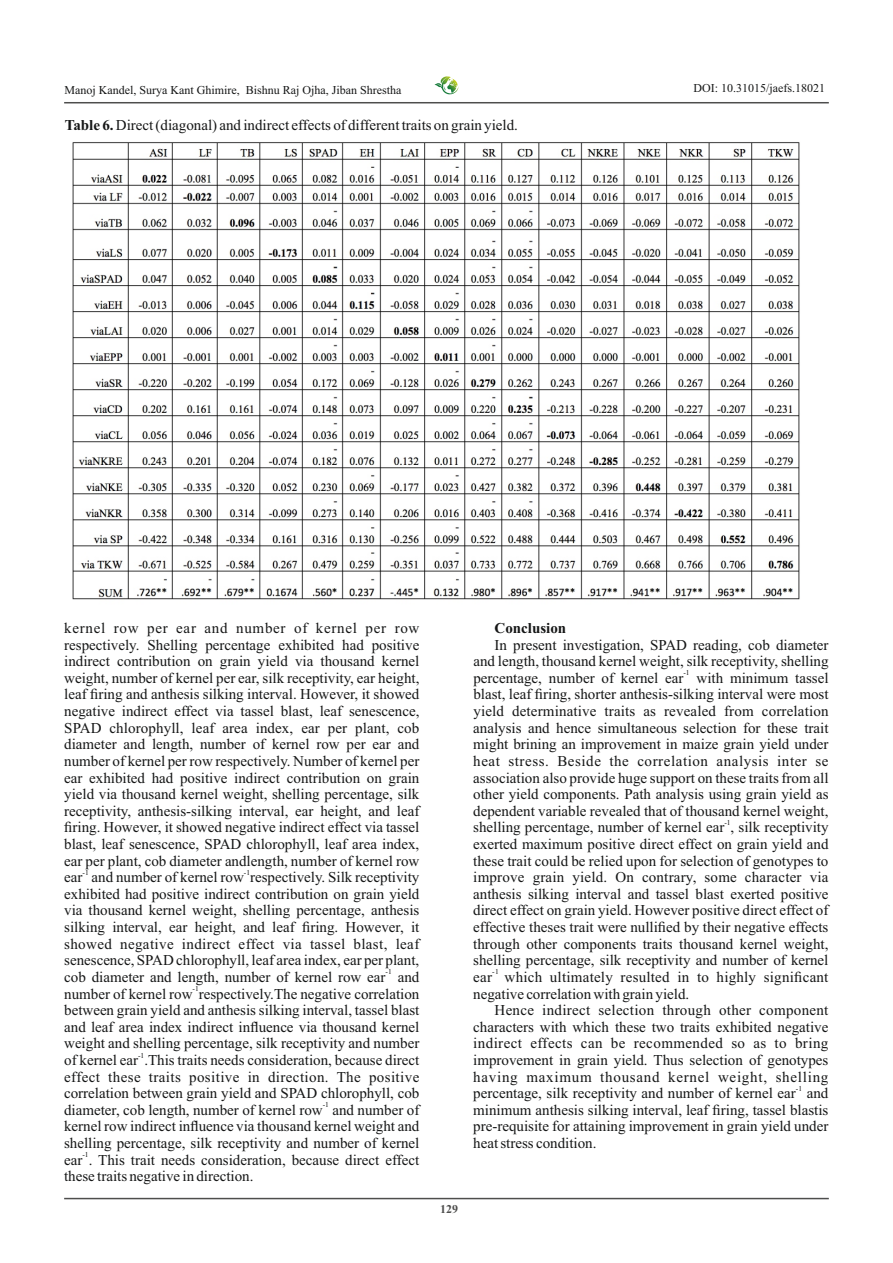
<style>
.page{position:relative;width:893px;height:1263px;background:#fff}
.page>*{position:absolute;margin:0;border:0;box-sizing:border-box;transform-origin:0 0}
.t1{font:15px/16.6px "Times New Roman";color:#151616;text-align:justify}
.t2{font:700 15px "Times New Roman";color:#151616}
.t3{font:12px "Times New Roman";color:#151616}
.t4{font:700 12px "Times New Roman";color:#4e4e4d}
.t5{font:7.5px "Times New Roman";color:#151616}
.s1{font-weight:700}
</style>
<div class="page">
<hr style="left:64px;top:1198px;width:765px;height:1px;background:#4e4e4d">
<svg style="left:434px;top:76px;width:25px;height:19px"></svg>
<hr style="left:64px;top:102px;width:765px;height:1px;background:#4e4e4d">
<img style="left:72px;top:142px;width:728px;height:458px">
<p class="t3" style="left:65px;top:85px;width:338px">Manoj Kandel, Surya Kant Ghimire, Bishnu Raj Ojha, Jiban Shrestha</p>
<p class="t3" style="left:693px;top:84px;width:133px">DOI: 10.31015/jaefs.18021</p>
<p class="t1" style="left:65px;top:118px;width:455px"><span class="s1">Table 6.</span> Direct (diagonal) and indirect effects of different traits on grain yield.</p>
<p class="t1" style="left:64px;top:621px;width:357px">kernel row per ear and number of kernel per row respectively. Shelling percentage exhibited had positive indirect contribution on grain yield via thousand kernel weight, number of kernel per ear, silk receptivity, ear height, leaf firing and anthesis silking interval. However, it showed negative indirect effect via tassel blast, leaf senescence, SPAD chlorophyll, leaf area index, ear per plant, cob diameter and length, number of kernel row per ear and number of kernel per row respectively. Number of kernel per ear exhibited had positive indirect contribution on grain yield via thousand kernel weight, shelling percentage, silk receptivity, anthesis-silking interval, ear height, and leaf firing. However, it showed negative indirect effect via tassel blast, leaf senescence, SPAD chlorophyll, leaf area index, ear per plant, cob diameter andlength, number of kernel row</p>
<p class="t5" style="left:83px;top:869px;width:8px">-1</p>
<p class="t5" style="left:244px;top:869px;width:8px">-1</p>
<p class="t1" style="left:64px;top:870px;width:357px">ear and number of kernel row respectively. Silk receptivity exhibited had positive indirect contribution on grain yield via thousand kernel weight, shelling percentage, anthesis silking interval, ear height, and leaf firing. However, it showed negative indirect effect via tassel blast, leaf senescence, SPAD chlorophyll, leaf area index, ear per plant,</p>
<p class="t5" style="left:386px;top:969px;width:8px">-1</p>
<p class="t1" style="left:64px;top:970px;width:357px">cob diameter and length, number of kernel row ear and</p>
<p class="t5" style="left:193px;top:986px;width:8px">-1</p>
<p class="t1" style="left:64px;top:987px;width:357px">number of kernel row respectively.The negative correlation between grain yield and anthesis silking interval, tassel blast and leaf area index indirect influence via thousand kernel weight and shelling percentage, silk receptivity and number</p>
<p class="t5" style="left:138px;top:1052px;width:8px">-1</p>
<p class="t1" style="left:64px;top:1053px;width:357px">of kernel ear .This traits needs consideration, because direct effect these traits positive in direction. The positive correlation between grain yield and SPAD chlorophyll, cob</p>
<p class="t5" style="left:323px;top:1102px;width:8px">-1</p>
<p class="t1" style="left:64px;top:1103px;width:357px">diameter, cob length, number of kernel row and number of kernel row indirect influence via thousand kernel weight and shelling percentage, silk receptivity and number of kernel</p>
<p class="t5" style="left:82px;top:1152px;width:8px">-1</p>
<p class="t1" style="left:64px;top:1153px;width:357px">ear . This trait needs consideration, because direct effect these traits negative in direction.</p>
<p class="t2" style="left:495px;top:623px;width:73px">Conclusion</p>
<p class="t1" style="left:473px;top:638px;width:357px;text-align:right">In present investigation, SPAD reading, cob diameter and length, thousand kernel weight, silk receptivity, shelling</p>
<p class="t5" style="left:683px;top:670px;width:8px">-1</p>
<p class="t1" style="left:473px;top:671px;width:357px">percentage, number of kernel ear with minimum tassel blast, leaf firing, shorter anthesis-silking interval were most yield determinative traits as revealed from correlation analysis and hence simultaneous selection for these trait might brining an improvement in maize grain yield under heat stress. Beside the correlation analysis inter se association also provide huge support on these traits from all other yield components. Path analysis using grain yield as dependent variable revealed that of thousand kernel weight,</p>
<p class="t5" style="left:724px;top:820px;width:8px">-1</p>
<p class="t1" style="left:473px;top:820px;width:357px">shelling percentage, number of kernel ear , silk receptivity exerted maximum positive direct effect on grain yield and these trait could be relied upon for selection of genotypes to improve grain yield. On contrary, some character via anthesis silking interval and tassel blast exerted positive direct effect on grain yield. However positive direct effect of effective theses trait were nullified by their negative effects through other components traits thousand kernel weight, shelling percentage, silk receptivity and number of kernel</p>
<p class="t5" style="left:492px;top:969px;width:8px">-1</p>
<p class="t1" style="left:473px;top:970px;width:357px">ear which ultimately resulted in to highly significant negative correlation with grain yield.</p>
<p class="t1" style="left:473px;top:1003px;width:357px;text-indent:21px">Hence indirect selection through other component characters with which these two traits exhibited negative indirect effects can be recommended so as to bring improvement in grain yield. Thus selection of genotypes having maximum thousand kernel weight, shelling</p>
<p class="t5" style="left:796px;top:1085px;width:8px">-1</p>
<p class="t1" style="left:473px;top:1086px;width:357px">percentage, silk receptivity and number of kernel ear and minimum anthesis silking interval, leaf firing, tassel blastis pre-requisite for attaining improvement in grain yield under heat stress condition.</p>
<p class="t4" style="left:440px;top:1205px;width:19px">129</p>
</div>
